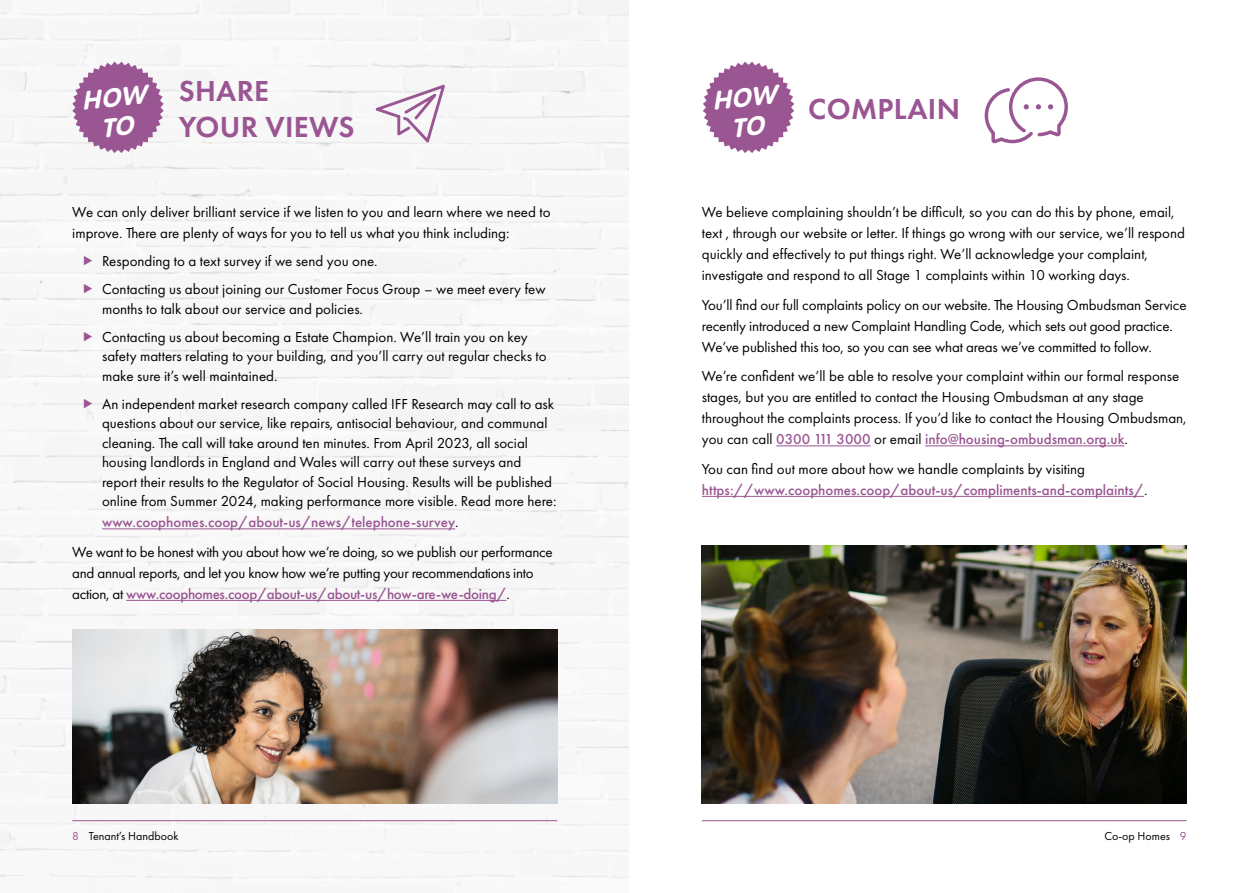
<style>
.page{position:relative;width:1259px;height:893px;background:#fff}
.page>*{position:absolute;margin:0;border:0;box-sizing:border-box;transform-origin:0 0}
.t1{font:600 30px/36px "Futura PT";letter-spacing:.01em;color:#9a5593}
.t2{font:italic 600 25.5px/29.5px "Urbane Rounded";color:#fff;text-align:center}
.t3{font:15px/21px "Futura PT";color:#000}
.t4{font:15px/29.5px "Futura PT";letter-spacing:-.02em;color:#000}
.t5{font:500 15px/21px "Futura PT";color:#9a5593}
.t6{font:12px "Futura PT";color:#000}
.s1{font-weight:500;color:#9a5593}
.s2{font-weight:400;color:#000}
.s3{color:#9a5593}
</style>
<div class="page">
<img style="left:0;top:0;width:629px;height:886px">
<hr style="left:72px;top:820px;width:485px;height:1px;background:#9a5593">
<hr style="left:702px;top:820px;width:484px;height:1px;background:#9a5593">
<hr style="left:102px;top:528px;width:353px;height:1px;background:#9a5593">
<hr style="left:126px;top:600px;width:380px;height:1px;background:#9a5593">
<svg style="left:72px;top:62px;width:92px;height:91px"></svg>
<svg style="left:376px;top:85px;width:69px;height:57px"></svg>
<hr style="left:776px;top:445px;width:94px;height:1px;background:#9a5593">
<hr style="left:925px;top:445px;width:199px;height:1px;background:#9a5593">
<hr style="left:702px;top:496px;width:442px;height:1px;background:#9a5593">
<img style="left:72px;top:629px;width:485px;height:174px">
<img style="left:702px;top:545px;width:484px;height:258px">
<svg style="left:984px;top:77px;width:84px;height:66px"></svg>
<svg style="left:84px;top:256px;width:8px;height:10px"></svg>
<svg style="left:84px;top:284px;width:8px;height:10px"></svg>
<svg style="left:84px;top:332px;width:8px;height:9px"></svg>
<svg style="left:84px;top:399px;width:8px;height:9px"></svg>
<svg style="left:703px;top:62px;width:91px;height:91px"></svg>
<h2 class="t2" style="left:80px;top:86px;width:66px;rotate:-6deg">HOW<br>TO</h2>
<h1 class="t1" style="left:179px;top:72px;width:177px">SHARE<br>YOUR VIEWS</h1>
<p class="t3" style="left:72px;top:202px;width:480px">We can only deliver brilliant service if we listen to you and learn where we need to improve. There are plenty of ways for you to tell us what you think including:</p>
<p class="t3" style="left:102px;top:247px;width:445px;line-height:28px">Responding to a text survey if we send you one.<br>Contacting us about joining our Customer Focus Group – we meet every few</p>
<p class="t3" style="left:102px;top:295px;width:427px;line-height:28px">months to talk about our service and policies.<br>Contacting us about becoming a Estate Champion. We’ll train you on key</p>
<p class="t3" style="left:102px;top:347px;width:446px;line-height:19.5px">safety matters relating to your building, and you’ll carry out regular checks to make sure it’s well maintained.</p>
<p class="t3" style="left:102px;top:394px;width:456px;line-height:19.5px">An independent market research company called IFF Research may call to ask questions about our service, like repairs, antisocial behaviour, and communal cleaning. The call will take around ten minutes. From April 2023, all social housing landlords in England and Wales will carry out these surveys and report their results to the Regulator of Social Housing. Results will be published online from Summer 2024, making performance more visible. Read more here:</p>
<p class="t4" style="left:72px;top:507px;width:482px;text-indent:30px"><span class="s1">www.coophomes.coop/about-us/news/telephone-survey</span>.<br>We want to be honest with you about how we’re doing, so we publish our performance</p>
<p class="t4" style="left:72px;top:562px;width:463px;line-height:21px">and annual reports, and let you know how we’re putting your recommendations into action, at <span class="s1">www.coophomes.coop/about-us/about-us/how-are-we-doing/</span>.</p>
<h1 class="t1" style="left:808px;top:90px;width:153px">COMPLAIN</h1>
<p class="t3" style="left:702px;top:202px;width:485px">We believe complaining shouldn’t be difficult, so you can do this by phone, email, text , through our website or letter. If things go wrong with our service, we’ll respond quickly and effectively to put things right. We’ll acknowledge your complaint, investigate and respond to all Stage 1 complaints within 10 working days.</p>
<p class="t3" style="left:702px;top:294px;width:486px">You’ll find our full complaints policy on our website. The Housing Ombudsman Service recently introduced a new Complaint Handling Code, which sets out good practice.<br>We’ve published this too, so you can see what areas we’ve committed to follow.</p>
<p class="t3" style="left:702px;top:366px;width:486px">We’re confident we’ll be able to resolve your complaint within our formal response stages, but you are entitled to contact the Housing Ombudsman at any stage throughout the complaints process. If you’d like to contact the Housing Ombudsman, you can call <span class="s1">0300 111 3000</span> or email <span class="s1">info@housing-ombudsman.org.uk</span>.</p>
<p class="t5" style="left:702px;top:458px;width:447px"><span class="s2">You can find out more about how we handle complaints by visiting </span>https://www.coophomes.coop/about-us/compliments-and-complaints/<span class="s2">.</span></p>
<p class="t6" style="left:72px;top:829px;width:108px"><span class="s3">8</span> Tenant’s Handbook</p>
<p class="t6" style="left:1104px;top:829px;width:84px">Co-op Homes <span class="s3">9</span></p>
</div>
